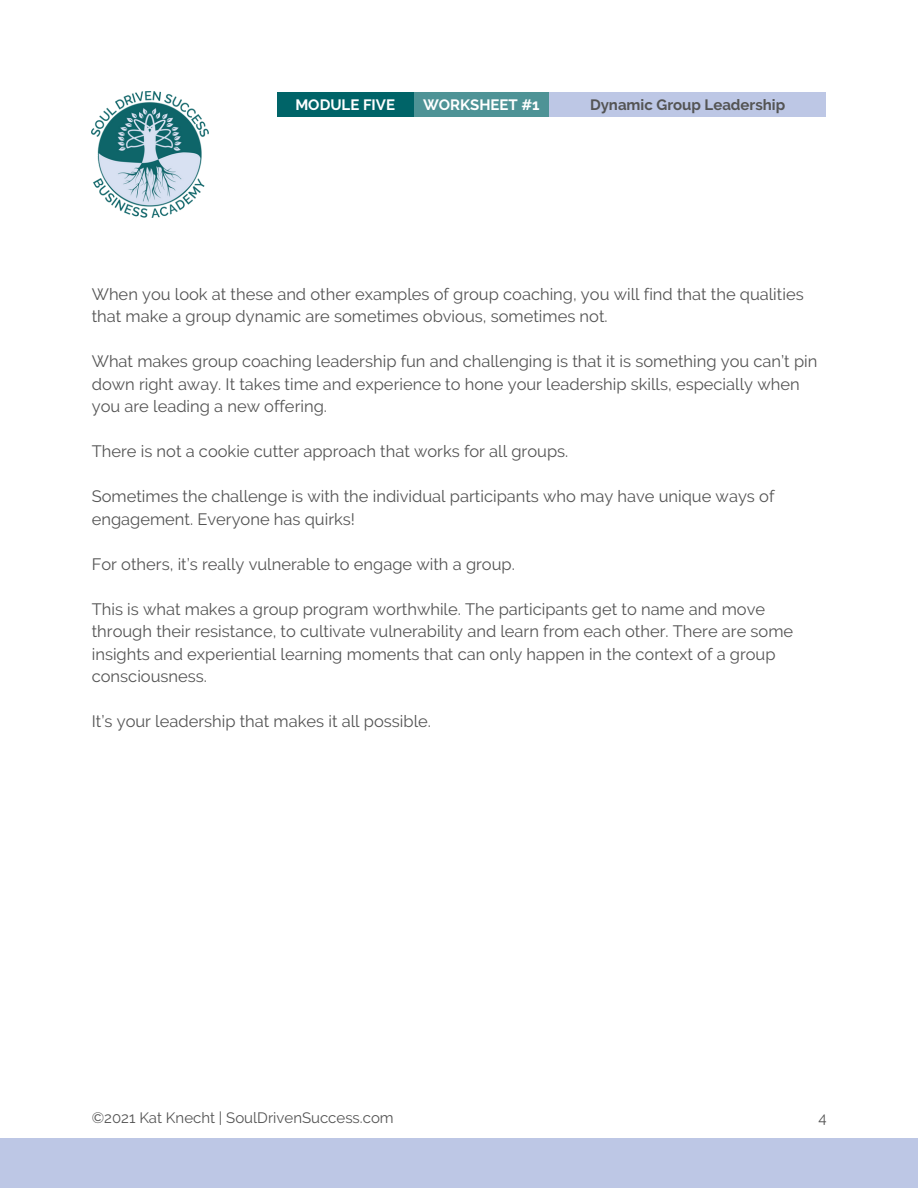
<style>
.page{position:relative;width:918px;height:1188px;background:#fff}
.page>*{position:absolute;margin:0;border:0;box-sizing:border-box;transform-origin:0 0}
.t1{font:16.5px/22.5px "Raleway";color:#545454}
.t2{font:15px "Raleway";color:#545454}
.t3{font:700 15px "Raleway";color:#545454}
.t4{font:700 15px "Raleway";color:#fff}
</style>
<div class="page">
<div style="left:0;top:1138px;width:918px;height:50px;background:#bdc7e5"></div>
<img style="left:92px;top:92px;width:117px;height:126px">
<div style="left:277px;top:92px;width:136px;height:25px;background:#006468"></div>
<div style="left:413px;top:92px;width:136px;height:25px;background:#4e9396"></div>
<div style="left:549px;top:92px;width:277px;height:25px;background:#bdc7e5"></div>
<p class="t4" style="left:295px;top:95px;width:101px">MODULE FIVE</p>
<p class="t4" style="left:423px;top:95px;width:118px">WORKSHEET #1</p>
<p class="t3" style="left:590px;top:95px;width:197px">Dynamic Group Leadership</p>
<p class="t1" style="left:92px;top:283px;width:713px">When you look at these and other examples of group coaching, you will find that the qualities that make a group dynamic are sometimes obvious, sometimes not.</p>
<p class="t1" style="left:92px;top:350px;width:727px">What makes group coaching leadership fun and challenging is that it is something you can’t pin down right away. It takes time and experience to hone your leadership skills, especially when you are leading a new offering.</p>
<p class="t1" style="left:92px;top:440px;width:478px">There is not a cookie cutter approach that works for all groups.</p>
<p class="t1" style="left:92px;top:485px;width:684px">Sometimes the challenge is with the individual participants who may have unique ways of engagement. Everyone has quirks!</p>
<p class="t1" style="left:92px;top:553px;width:425px">For others, it’s really vulnerable to engage with a group.</p>
<p class="t1" style="left:92px;top:598px;width:703px">This is what makes a group program worthwhile. The participants get to name and move through their resistance, to cultivate vulnerability and learn from each other. There are some insights and experiential learning moments that can only happen in the context of a group consciousness.</p>
<p class="t1" style="left:92px;top:710px;width:341px">It’s your leadership that makes it all possible.</p>
<p class="t2" style="left:92px;top:1109px;width:303px">©2021 Kat Knecht | SoulDrivenSuccess.com</p>
<p class="t2" style="left:819px;top:1109px;width:10px">4</p>
</div>
